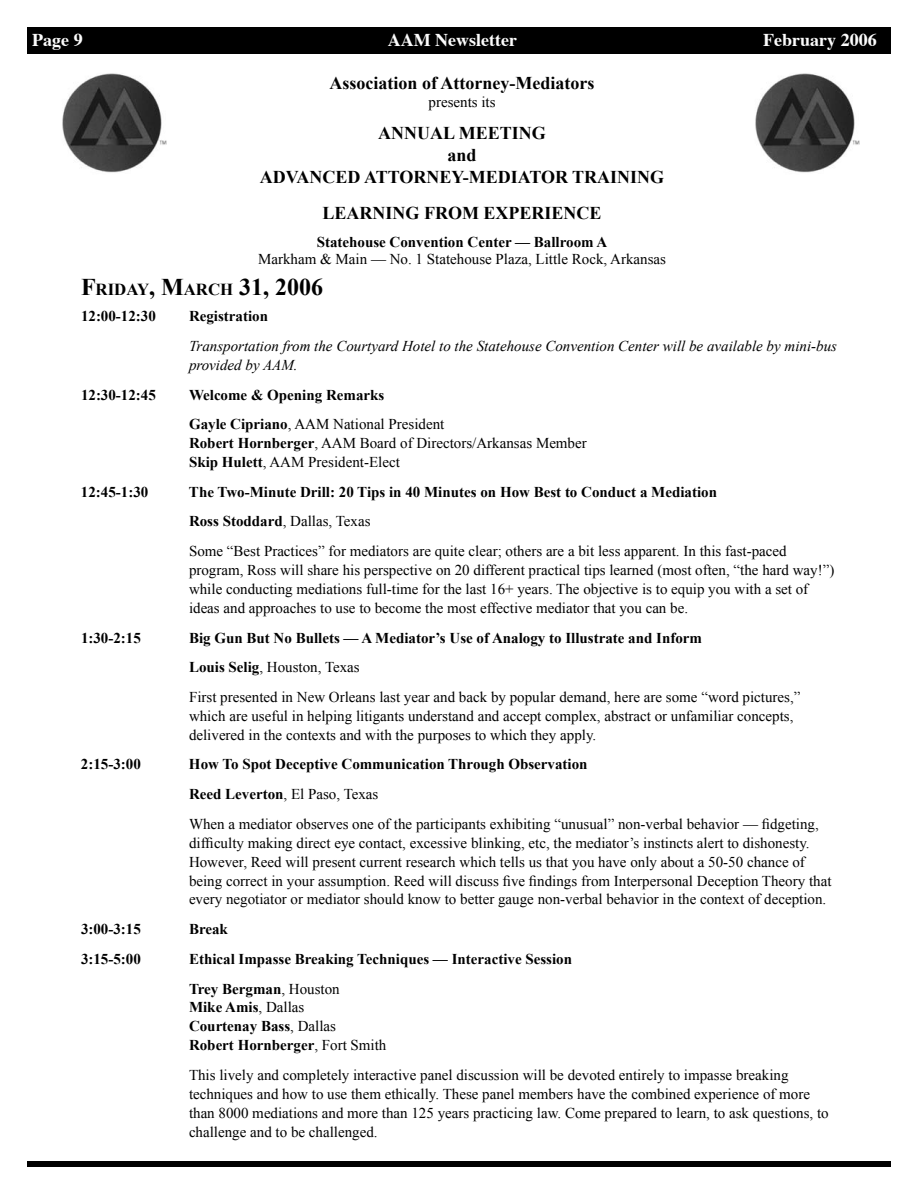
<style>
.page{position:relative;width:918px;height:1188px;background:#fff}
.page>*{position:absolute;margin:0;border:0;box-sizing:border-box;transform-origin:0 0}
.t1{font:700 24px "Times New Roman";color:#000}
.t2{font:700 18px/21.6px "Times New Roman";color:#000;text-align:center}
.t3{font:700 18px "Times";color:#fcfcfc}
.t4{font:15px/18.9px "Times New Roman";color:#000}
.t5{font:700 15px/29.7px "Times New Roman";color:#000}
.t6{font:italic 15px/18.9px "Times New Roman";color:#000}
.s1{font-size:16.8px}
.s2{font-weight:400}
.s3{font-weight:700}
</style>
<div class="page">
<div style="left:27px;top:27px;width:864px;height:27px;background:#000"></div>
<div style="left:27px;top:1161px;width:864px;height:6px;background:#000"></div>
<img style="left:62px;top:73px;width:105px;height:100px">
<img style="left:755px;top:73px;width:105px;height:100px">
<p class="t3" style="left:32px;top:22px;width:38px">Page</p>
<p class="t3" style="left:388px;top:22px;width:131px">AAM Newsletter</p>
<p class="t3" style="left:763px;top:22px;width:115px">February 2006</p>
<p class="t2" style="left:330px;top:72px;width:266px">Association of Attorney-Mediators</p>
<p class="t4" style="left:429px;top:92px;width:69px">presents its</p>
<p class="t2" style="left:260px;top:122px;width:406px">ANNUAL MEETING<br>and<br>ADVANCED ATTORNEY-MEDIATOR TRAINING</p>
<p class="t2" style="left:323px;top:202px;width:280px">LEARNING FROM EXPERIENCE</p>
<p class="t5" style="left:317px;top:227px;width:292px">Statehouse Convention Center — Ballroom A</p>
<p class="t4" style="left:258px;top:249px;width:409px">Markham &amp; Main — No. 1 Statehouse Plaza, Little Rock, Arkansas</p>
<h1 class="t1" style="left:81px;top:274px;width:244px">F<span class="s1">riday</span>, M<span class="s1">arch</span> 31, 2006</h1>
<p class="t5" style="left:81px;top:301px;width:76px">12:00-12:30</p>
<p class="t5" style="left:189px;top:301px;width:81px">Registration</p>
<p class="t6" style="left:189px;top:336px;width:650px">Transportation from the Courtyard Hotel to the Statehouse Convention Center will be available by mini-bus provided by AAM.</p>
<p class="t5" style="left:81px;top:380px;width:76px">12:30-12:45</p>
<p class="t5" style="left:189px;top:380px;width:257px">Welcome &amp; Opening Remarks<br>Gayle Cipriano<span class="s2">, AAM National President</span></p>
<p class="t4" style="left:189px;top:433px;width:399px"><span class="s3">Robert Hornberger</span>, AAM Board of Directors/Arkansas Member<br><span class="s3">Skip Hulett</span>, AAM President-Elect</p>
<p class="t5" style="left:81px;top:477px;width:69px">12:45-1:30</p>
<p class="t4" style="left:189px;top:477px;width:599px;line-height:29.7px"><span class="s3">The Two-Minute Drill: 20 Tips in 40 Minutes on How Best to Conduct a Mediation<br>Ross Stoddard</span>, Dallas, Texas<br>Some “Best Practices” for mediators are quite clear; others are a bit less apparent. In this fast-paced</p>
<p class="t4" style="left:189px;top:560px;width:647px">program, Ross will share his perspective on 20 different practical tips learned (most often, “the hard way!”) while conducting mediations full-time for the last 16+ years. The objective is to equip you with a set of ideas and approaches to use to become the most effective mediator that you can be.</p>
<p class="t5" style="left:81px;top:623px;width:61px">1:30-2:15</p>
<p class="t4" style="left:189px;top:622px;width:613px;line-height:29.7px"><span class="s3">Big Gun But No Bullets — A Mediator’s Use of Analogy to Illustrate and Inform<br>Louis Selig</span>, Houston, Texas<br>First presented in New Orleans last year and back by popular demand, here are some “word pictures,”</p>
<p class="t4" style="left:189px;top:706px;width:606px">which are useful in helping litigants understand and accept complex, abstract or unfamiliar concepts, delivered in the contexts and with the purposes to which they apply.</p>
<p class="t5" style="left:81px;top:749px;width:61px">2:15-3:00</p>
<p class="t4" style="left:189px;top:749px;width:631px;line-height:29.7px"><span class="s3">How To Spot Deceptive Communication Through Observation<br>Reed Leverton</span>, El Paso, Texas<br>When a mediator observes one of the participants exhibiting “unusual” non-verbal behavior — fidgeting,</p>
<p class="t4" style="left:189px;top:833px;width:644px">difficulty making direct eye contact, excessive blinking, etc, the mediator’s instincts alert to dishonesty.<br>However, Reed will present current research which tells us that you have only about a 50-50 chance of being correct in your assumption. Reed will discuss five findings from Interpersonal Deception Theory that every negotiator or mediator should know to better gauge non-verbal behavior in the context of deception.</p>
<p class="t5" style="left:81px;top:914px;width:61px">3:00-3:15</p>
<p class="t5" style="left:189px;top:914px;width:40px">Break</p>
<p class="t5" style="left:81px;top:944px;width:61px">3:15-5:00</p>
<p class="t5" style="left:189px;top:944px;width:385px">Ethical Impasse Breaking Techniques — Interactive Session<br>Trey Bergman<span class="s2">, Houston</span></p>
<p class="t5" style="left:189px;top:998px;width:199px;line-height:18.9px">Mike Amis<span class="s2">, Dallas<br></span>Courtenay Bass<span class="s2">, Dallas<br></span>Robert Hornberger<span class="s2">, Fort Smith</span></p>
<p class="t4" style="left:189px;top:1065px;width:641px">This lively and completely interactive panel discussion will be devoted entirely to impasse breaking techniques and how to use them ethically. These panel members have the combined experience of more than 8000 mediations and more than 125 years practicing law. Come prepared to learn, to ask questions, to challenge and to be challenged.</p>
</div>
